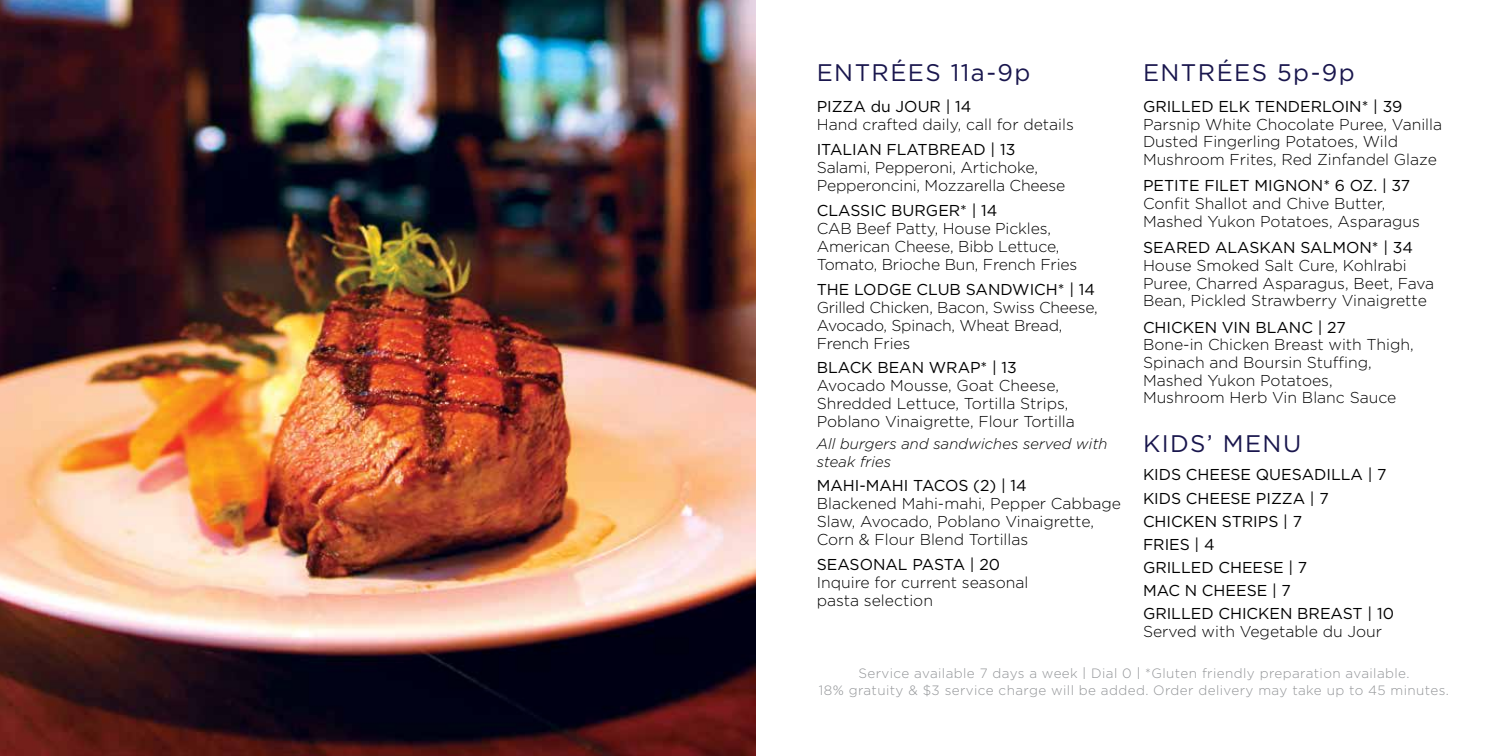
<style>
.page{position:relative;width:1512px;height:756px;background:#fff}
.page>*{position:absolute;margin:0;border:0;box-sizing:border-box;transform-origin:0 0}
.t1{font:24px "Gotham";letter-spacing:.06em;color:#19164d}
.t2{font:300 15.75px/18px "Gotham";color:#000}
.t3{font:15.75px/23.1px "Gotham";color:#000}
.t4{font:italic 300 15px/18px "Gotham";color:#000}
.t5{font:300 13.5px/16.5px "Gotham";letter-spacing:.03em;color:#939598;text-align:center}
.s1{font-size:16.8px}
</style>
<div class="page">
<img style="left:0;top:0;width:756px;height:756px">
<h1 class="t1" style="left:817px;top:59px;width:215px">ENTRÉES 11a-9p</h1>
<p class="t3" style="left:817px;top:95px;width:156px">PIZZA du JOUR | 14</p>
<p class="t2" style="left:817px;top:116px;width:259px">Hand crafted daily, call for details</p>
<p class="t3" style="left:817px;top:138px;width:200px">ITALIAN FLATBREAD | 13</p>
<p class="t2" style="left:817px;top:158px;width:250px">Salami, Pepperoni, Artichoke,<br>Pepperoncini, Mozzarella Cheese</p>
<p class="t3" style="left:817px;top:198px;width:182px">CLASSIC BURGER* | 14</p>
<p class="t2" style="left:817px;top:219px;width:262px">CAB Beef Patty, House Pickles,<br>American Cheese, Bibb Lettuce,<br>Tomato, Brioche Bun, French Fries</p>
<p class="t3" style="left:817px;top:277px;width:280px">THE LODGE CLUB SANDWICH* | 14</p>
<p class="t2" style="left:817px;top:298px;width:283px">Grilled Chicken, Bacon, Swiss Cheese,<br>Avocado, Spinach, Wheat Bread,<br>French Fries</p>
<p class="t3" style="left:817px;top:356px;width:202px">BLACK BEAN WRAP* | 13</p>
<p class="t2" style="left:817px;top:377px;width:260px">Avocado Mousse, Goat Cheese,<br>Shredded Lettuce, Tortilla Strips,<br>Poblano Vinaigrette, Flour Tortilla</p>
<p class="t4" style="left:817px;top:434px;width:293px">All burgers and sandwiches served with steak fries</p>
<p class="t3" style="left:817px;top:474px;width:212px">MAHI-MAHI TACOS (2) | 14</p>
<p class="t2" style="left:817px;top:495px;width:306px">Blackened Mahi-mahi, Pepper Cabbage<br>Slaw, Avocado, Poblano Vinaigrette,<br>Corn &amp; Flour Blend Tortillas</p>
<p class="t3" style="left:817px;top:553px;width:185px">SEASONAL PASTA | 20</p>
<p class="t2" style="left:817px;top:573px;width:213px">Inquire for current seasonal pasta selection</p>
<h1 class="t1" style="left:1143px;top:59px;width:213px">ENTRÉES 5p-9p</h1>
<p class="t3" style="left:1143px;top:95px;width:261px">GRILLED ELK TENDERLOIN* | 39</p>
<p class="t2" style="left:1143px;top:115px;width:301px">Parsnip White Chocolate Puree, Vanilla<br>Dusted Fingerling Potatoes, Wild<br>Mushroom Frites, Red Zinfandel Glaze</p>
<p class="t3" style="left:1143px;top:174px;width:269px">PETITE FILET MIGNON* 6 OZ. | 37</p>
<p class="t2" style="left:1143px;top:195px;width:278px">Confit Shallot and Chive Butter,<br>Mashed Yukon Potatoes, Asparagus</p>
<p class="t3" style="left:1143px;top:236px;width:272px">SEARED ALASKAN SALMON* | 34</p>
<p class="t2" style="left:1143px;top:256px;width:293px">House Smoked Salt Cure, Kohlrabi<br>Puree, Charred Asparagus, Beet, Fava<br>Bean, Pickled Strawberry Vinaigrette</p>
<p class="t3" style="left:1143px;top:315px;width:204px">CHICKEN VIN BLANC | 27</p>
<p class="t2" style="left:1143px;top:336px;width:272px">Bone-in Chicken Breast with Thigh,<br>Spinach and Boursin Stuffing,<br>Mashed Yukon Potatoes,<br>Mushroom Herb Vin Blanc Sauce</p>
<h1 class="t1" style="left:1143px;top:430px;width:160px">KIDS’ MENU</h1>
<p class="t3" style="left:1143px;top:463px;width:252px">KIDS CHEESE QUESADILLA | 7<br>KIDS CHEESE PIZZA | 7<br>CHICKEN STRIPS | 7<br>FRIES | 4<br>GRILLED CHEESE | 7<br>MAC N CHEESE | 7<br>GRILLED CHICKEN BREAST | 10</p>
<p class="t2" style="left:1143px;top:622px;width:241px">Served with Vegetable du Jour</p>
<p class="t5" style="left:819px;top:665px;width:632px">Service available 7 days a week <span class="s1">I</span> Dial 0 <span class="s1">I</span> *Gluten friendly preparation available.<br>18% gratuity &amp; $3 service charge will be added. Order delivery may take up to 45 minutes.</p>
</div>
